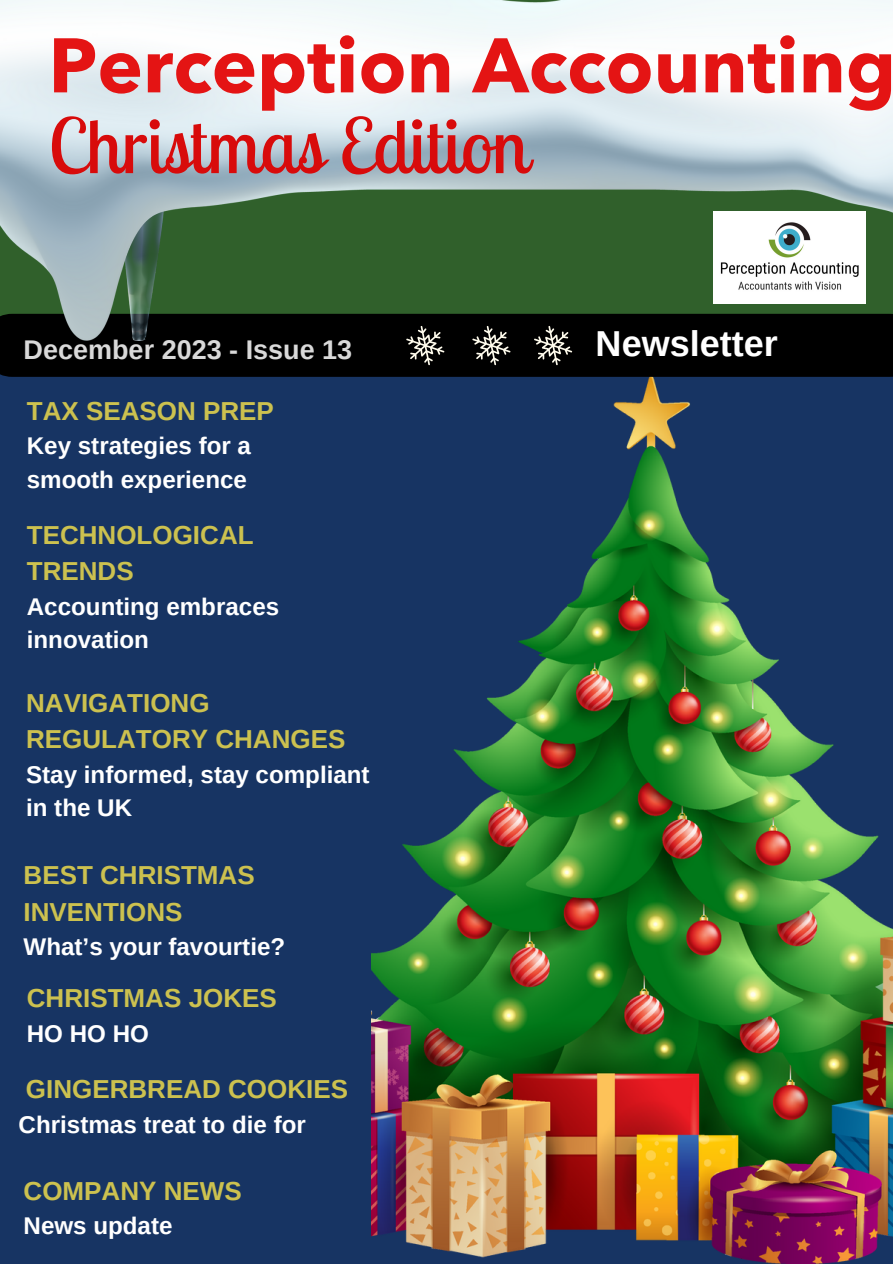
<style>
.page{position:relative;width:893px;height:1264px;background:#fff}
.page>*{position:absolute;margin:0;border:0;box-sizing:border-box;transform-origin:0 0}
.t1{font:700 76.35px "Avenir Next LT Pro";color:#e41414}
.t2{font:75.75px "Lobster Two";color:#d80b0b}
.t3{font:700 36px "Arimo";color:#fff}
.t4{font:700 27px "Arimo";color:#d9d9d9}
.t5{font:700 25.95px/36.2px "Arimo";color:#ccc14f}
.t6{font:700 24.15px/33.5px "Arimo";color:#fff}
</style>
<div class="page">
<img style="left:371px;top:377px;width:521px;height:886px">
<div style="left:0;top:295px;width:371px;height:968px;background:#173463"></div>
<div style="left:0;top:340px;width:892px;height:37px;background:#000"></div>
<img style="left:0;top:0;width:892px;height:340px">
<svg style="left:406px;top:326px;width:38px;height:39px"></svg>
<svg style="left:472px;top:326px;width:38px;height:39px"></svg>
<svg style="left:534px;top:326px;width:38px;height:39px"></svg>
<p class="t1" style="left:48px;top:35px;width:849px">Perception Accounting</p>
<p class="t2" style="left:48px;top:97px;width:481px">Christmas Edition</p>
<h1 class="t4" style="left:24px;top:334px;width:330px">December 2023 - Issue 13</h1>
<p class="t5" style="left:27px;top:392px;width:248px">TAX SEASON PREP</p>
<h4 class="t6" style="left:27px;top:429px;width:226px">Key strategies for a smooth experience</h4>
<p class="t5" style="left:27px;top:516px;width:228px">TECHNOLOGICAL<br>TRENDS</p>
<h4 class="t6" style="left:27px;top:589px;width:254px">Accounting embraces innovation</h4>
<p class="t5" style="left:26px;top:684px;width:321px">NAVIGATIONG<br>REGULATORY CHANGES</p>
<h4 class="t6" style="left:26px;top:757px;width:345px">Stay informed, stay compliant in the UK</h4>
<p class="t5" style="left:24px;top:857px;width:232px">BEST CHRISTMAS<br>INVENTIONS</p>
<h4 class="t6" style="left:24px;top:930px;width:263px">What’s your favourtie?</h4>
<p class="t5" style="left:27px;top:980px;width:251px">CHRISTMAS JOKES</p>
<h4 class="t6" style="left:27px;top:1016px;width:124px">HO HO HO</h4>
<h2 class="t5" style="left:26px;top:1070px;width:323px">GINGERBREAD COOKIES</h2>
<p class="t6" style="left:19px;top:1107px;width:289px">Christmas treat to die for</p>
<h6 class="t5" style="left:24px;top:1172px;width:220px">COMPANY NEWS</h6>
<h4 class="t6" style="left:24px;top:1209px;width:150px">News update</h4>
<h4 class="t3" style="left:595px;top:324px;width:184px">Newsletter</h4>
</div>
